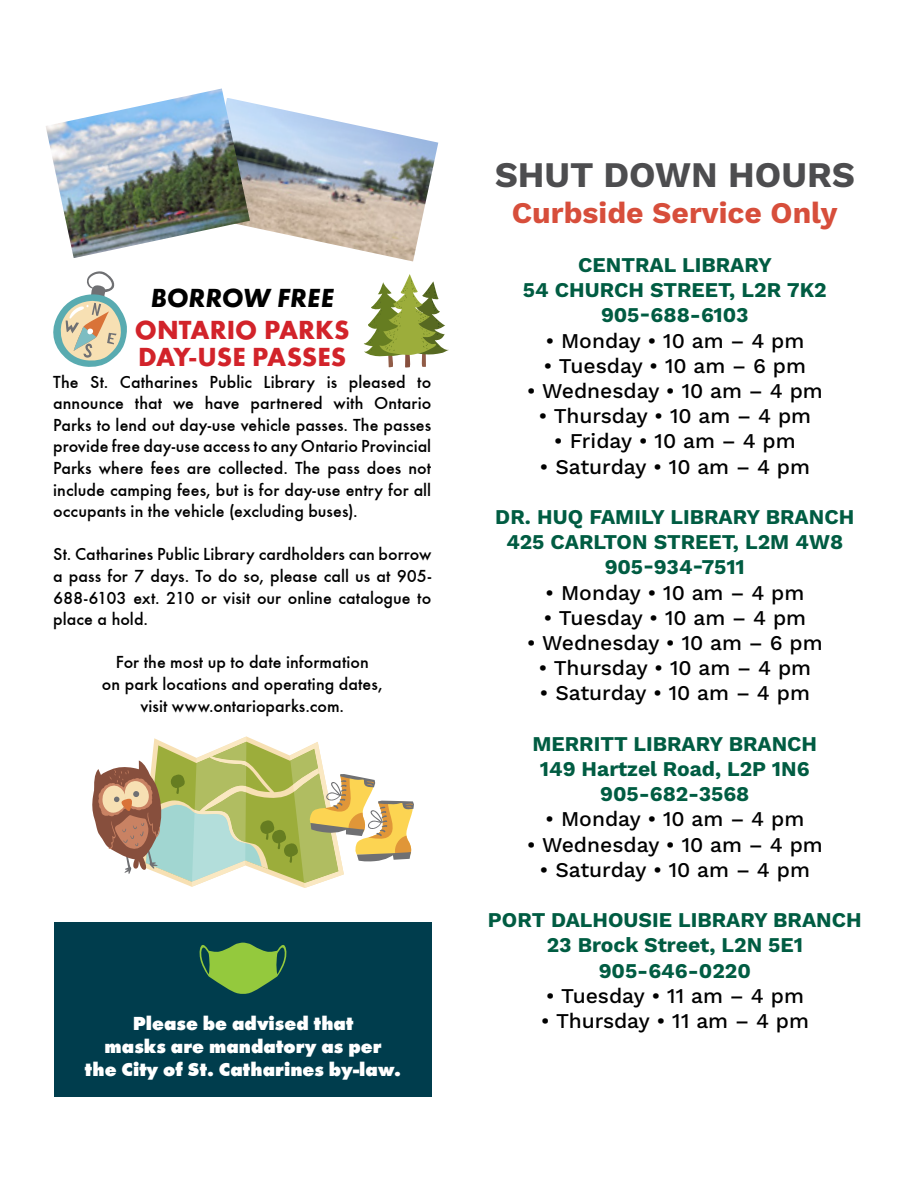
<style>
.page{position:relative;width:918px;height:1188px;background:#fff}
.page>*{position:absolute;margin:0;border:0;box-sizing:border-box;transform-origin:0 0}
.t1{font:700 36px "Work Sans";color:#4d4d4f}
.t2{font:700 30px "Work Sans";color:#d74e3b}
.t3{font:27px/27px "Futura T Bold";color:#d2232a}
.t4{font:italic 27px "Futura T Bold";color:#000}
.t5{font:500 21px "Work Sans";color:#000}
.t6{font:700 21px/25.2px "Work Sans";color:#005c42;text-align:center}
.t7{font:700 19.5px/23.4px "Futura T Extra";color:#fff;text-align:center}
.t8{font:18px/21.6px "Futura T Medium";letter-spacing:.005em;color:#000;text-align:justify}
</style>
<div class="page">
<div style="left:54px;top:922px;width:378px;height:175px;background:#003d4d"></div>
<svg style="left:199px;top:942px;width:88px;height:52px"></svg>
<img style="left:250px;top:102px;width:188px;height:159px">
<img style="left:46px;top:88px;width:204px;height:170px">
<svg style="left:363px;top:274px;width:86px;height:94px"></svg>
<svg style="left:53px;top:271px;width:74px;height:96px"></svg>
<svg style="left:92px;top:736px;width:322px;height:152px"></svg>
<h3 class="t4" style="left:151px;top:282px;width:185px">BORROW FREE</h3>
<h3 class="t3" style="left:135px;top:316px;width:216px">ONTARIO PARKS<br>DAY-USE PASSES</h3>
<p class="t8" style="left:53px;top:371px;width:380px">The St. Catharines Public Library is pleased to announce that we have partnered with Ontario Parks to lend out day-use vehicle passes. The passes provide free day-use access to any Ontario Provincial Parks where fees are collected. The pass does not include camping fees, but is for day-use entry for all occupants in the vehicle (excluding buses).</p>
<p class="t8" style="left:53px;top:543px;width:380px">St. Catharines Public Library cardholders can borrow a pass for 7 days. To do so, please call us at 905- 688-6103 ext. 210 or visit our online catalogue to place a hold.</p>
<p class="t8" style="left:102px;top:651px;width:282px;text-align:center">For the most up to date information<br>on park locations and operating dates, visit www.ontarioparks.com.</p>
<p class="t7" style="left:85px;top:1011px;width:318px">Please be advised that<br>masks are mandatory as per<br>the City of St. Catharines by-law.</p>
<h1 class="t1" style="left:495px;top:154px;width:362px">SHUT DOWN HOURS</h1>
<h2 class="t2" style="left:512px;top:196px;width:327px">Curbside Service Only</h2>
<p class="t6" style="left:523px;top:253px;width:305px">CENTRAL LIBRARY<br>54 CHURCH STREET, L2R 7K2<br>905-688-6103</p>
<p class="t5" style="left:545px;top:328px;width:261px">• Monday • 10 am – 4 pm</p>
<p class="t5" style="left:544px;top:353px;width:264px">• Tuesday • 10 am – 6 pm</p>
<p class="t5" style="left:527px;top:379px;width:297px">• Wednesday • 10 am – 4 pm</p>
<p class="t5" style="left:538px;top:404px;width:274px">• Thursday • 10 am – 4 pm</p>
<p class="t5" style="left:554px;top:429px;width:243px">• Friday • 10 am – 4 pm</p>
<p class="t5" style="left:540px;top:454px;width:272px">• Saturday • 10 am – 4 pm</p>
<p class="t6" style="left:495px;top:505px;width:361px">DR. HUQ FAMILY LIBRARY BRANCH<br>425 CARLTON STREET, L2M 4W8<br>905-934-7511</p>
<p class="t5" style="left:545px;top:580px;width:261px">• Monday • 10 am – 4 pm</p>
<p class="t5" style="left:544px;top:605px;width:264px">• Tuesday • 10 am – 4 pm</p>
<p class="t5" style="left:527px;top:631px;width:297px">• Wednesday • 10 am – 6 pm</p>
<p class="t5" style="left:538px;top:656px;width:274px">• Thursday • 10 am – 4 pm</p>
<p class="t5" style="left:540px;top:681px;width:272px">• Saturday • 10 am – 4 pm</p>
<p class="t6" style="left:532px;top:732px;width:286px">MERRITT LIBRARY BRANCH<br>149 Hartzel Road, L2P 1N6<br>905-682-3568</p>
<p class="t5" style="left:545px;top:807px;width:261px">• Monday • 10 am – 4 pm</p>
<p class="t5" style="left:527px;top:832px;width:297px">• Wednesday • 10 am – 4 pm</p>
<p class="t5" style="left:540px;top:857px;width:272px">• Saturday • 10 am – 4 pm</p>
<p class="t6" style="left:488px;top:909px;width:375px">PORT DALHOUSIE LIBRARY BRANCH<br>23 Brock Street, L2N 5E1<br>905-646-0220</p>
<p class="t5" style="left:546px;top:983px;width:260px">• Tuesday • 11 am – 4 pm</p>
<p class="t5" style="left:541px;top:1009px;width:270px">• Thursday • 11 am – 4 pm</p>
</div>
